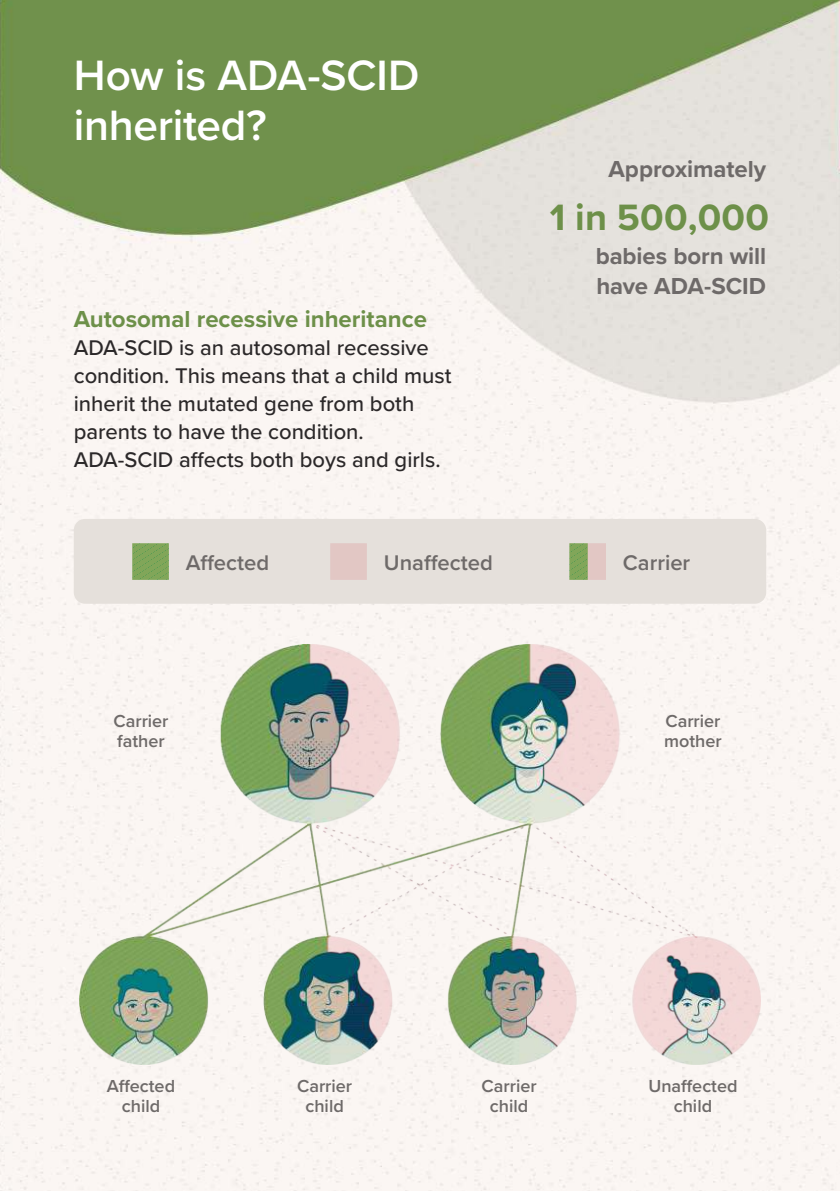
<style>
.page{position:relative;width:840px;height:1191px;background:#fff}
.page>*{position:absolute;margin:0;border:0;box-sizing:border-box;transform-origin:0 0}
.t1{font:600 44px/50px "Proxima Nova";letter-spacing:-.005em;color:#fff}
.t2{font:700 38px "Proxima Nova";letter-spacing:.005em;color:#6d9049}
.t3{font:700 24px/30px "Proxima Nova";letter-spacing:-.005em;color:#6e6a69}
.t4{font:700 24px "Proxima Nova";color:#6d9049}
.t5{font:500 22px/28px "Proxima Nova";color:#2b2829}
.t6{font:600 22px "Proxima Nova";color:#6e6a69}
.t7{font:600 18px/20px "Proxima Nova";color:#6e6a69;text-align:center}
</style>
<div class="page">
<img style="left:0;top:0;width:839px;height:1191px">
<img style="left:79px;top:645px;width:681px;height:419px">
<div style="left:74px;top:519px;width:691px;height:85px;background:#e5e0db;border-radius:11px"></div>
<img style="left:133px;top:543px;width:36px;height:36px">
<img style="left:569px;top:543px;width:36px;height:36px">
<h1 class="t1" style="left:74px;top:53px;width:347px">How is ADA-SCID inherited?</h1>
<p class="t4" style="left:74px;top:309px;width:354px">Autosomal recessive inheritance</p>
<p class="t5" style="left:74px;top:335px;width:379px">ADA-SCID is an autosomal recessive condition. This means that a child must inherit the mutated gene from both parents to have the condition.<br>ADA-SCID affects both boys and girls.</p>
<p class="t3" style="left:608px;top:155px;width:159px">Approximately</p>
<h2 class="t2" style="left:549px;top:201px;width:220px">1 in 500,000</h2>
<p class="t3" style="left:595px;top:242px;width:172px">babies born will have ADA-SCID</p>
<p class="t6" style="left:186px;top:553px;width:85px">Affected</p>
<p class="t6" style="left:384px;top:553px;width:110px">Unaffected</p>
<p class="t6" style="left:622px;top:553px;width:69px">Carrier</p>
<p class="t7" style="left:113px;top:712px;width:57px;text-align:left">Carrier father</p>
<p class="t7" style="left:663px;top:712px;width:59px;text-align:left">Carrier mother</p>
<p class="t7" style="left:107px;top:1076px;width:70px">Affected child</p>
<p class="t7" style="left:297px;top:1076px;width:57px">Carrier child</p>
<p class="t7" style="left:481px;top:1076px;width:57px">Carrier child</p>
<p class="t7" style="left:648px;top:1076px;width:91px">Unaffected child</p>
</div>
